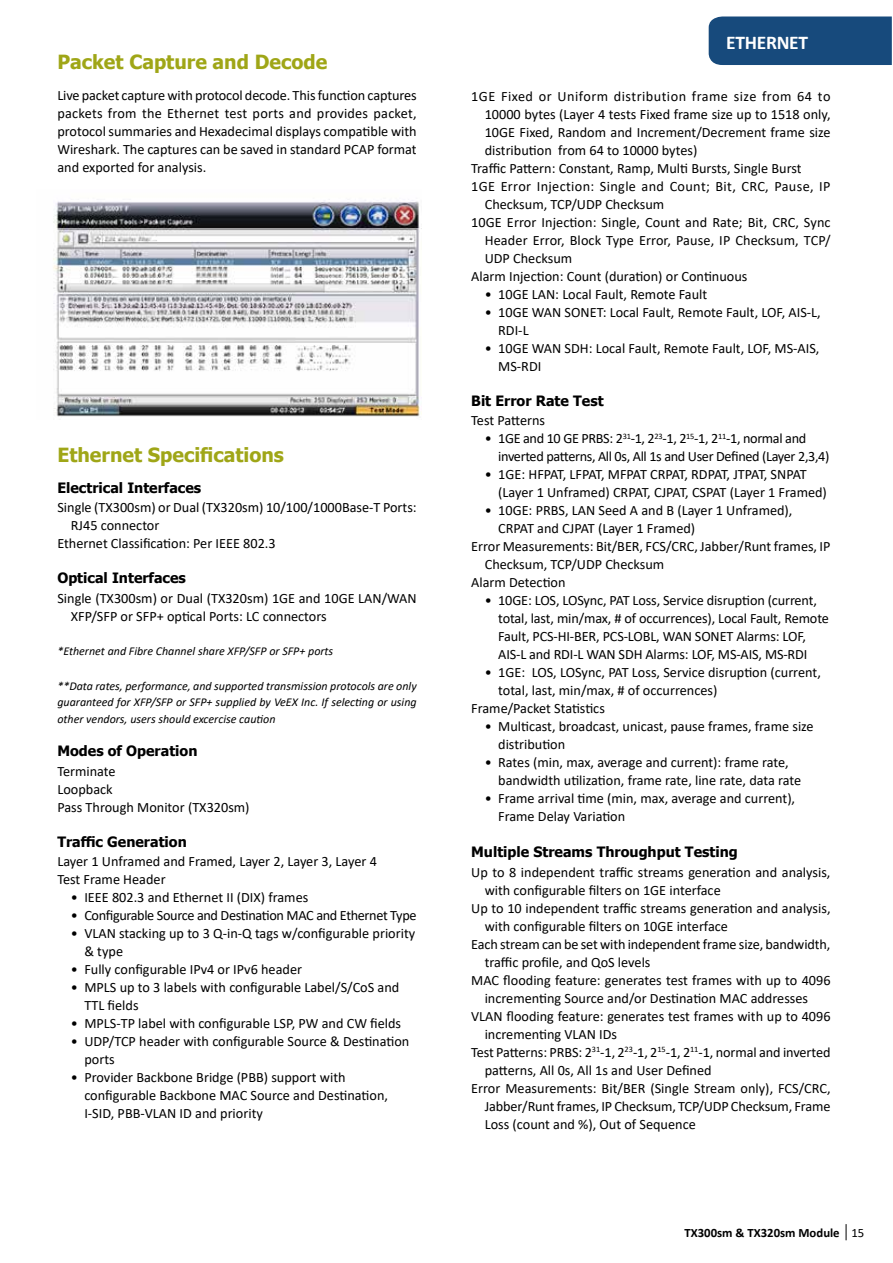
<style>
.page{position:relative;width:893px;height:1263px;background:#fff}
.page>*{position:absolute;margin:0;border:0;box-sizing:border-box;transform-origin:0 0}
.t1{font:700 19.5px "Tahoma";color:#9fa617}
.t2{font:700 19.5px "Calibri";letter-spacing:-.015em;color:#fff}
.t3{font:14.25px/18px "Calibri";color:#000}
.t4{font:14.25px/18px "Calibri";letter-spacing:-.025em;color:#000}
.t5{font:700 14.25px "Tahoma";color:#000}
.t6{font:14.25px "Calibri";letter-spacing:.025em;color:#000}
.t7{font:14.25px "Calibri";letter-spacing:.03em;color:#000}
.t8{font:700 12.75px "Calibri";color:#000}
.t9{font:italic 12px/16.5px "Calibri";color:#000;text-align:justify}
.s1{font-weight:400}
</style>
<div class="page">
<svg style="left:846px;top:1224px;width:1px;height:16px"></svg>
<div style="left:709px;top:17px;width:183px;height:48px;background:#174a7c"></div>
<img style="left:53px;top:200px;width:369px;height:217px">
<h1 class="t1" style="left:57px;top:48px;width:271px">Packet Capture and Decode</h1>
<p class="t3" style="left:57px;top:86px;width:361px;text-align:justify">Live packet capture with protocol decode. This function captures packets from the Ethernet test ports and provides packet, protocol summaries and Hexadecimal displays compatible with Wireshark. The captures can be saved in standard PCAP format and exported for analysis.</p>
<h1 class="t1" style="left:57px;top:441px;width:228px">Ethernet Specifications</h1>
<p class="t5" style="left:57px;top:477px;width:145px">Electrical Interfaces</p>
<p class="t3" style="left:57px;top:498px;width:361px">Single (TX300sm) or Dual (TX320sm) 10/100/1000Base-T Ports:</p>
<p class="t3" style="left:71px;top:516px;width:90px">RJ45 connector</p>
<p class="t3" style="left:57px;top:534px;width:220px">Ethernet Classification: Per IEEE 802.3</p>
<p class="t5" style="left:57px;top:568px;width:130px">Optical Interfaces</p>
<p class="t3" style="left:71px;top:589px;width:347px;text-indent:-13px">Single (TX300sm) or Dual (TX320sm) 1GE and 10GE LAN/WAN<br>XFP/SFP or SFP+ optical Ports: LC connectors</p>
<p class="t9" style="left:57px;top:642px;width:277px">*Ethernet and Fibre Channel share XFP/SFP or SFP+ ports</p>
<p class="t9" style="left:57px;top:677px;width:361px">**Data rates, performance, and supported transmission protocols are only guaranteed for XFP/SFP or SFP+ supplied by VeEX Inc. If selecting or using other vendors, users should excercise caution</p>
<p class="t5" style="left:57px;top:741px;width:142px">Modes of Operation</p>
<p class="t3" style="left:57px;top:762px;width:194px">Terminate<br>Loopback<br>Pass Through Monitor (TX320sm)</p>
<p class="t5" style="left:57px;top:832px;width:131px">Traffic Generation</p>
<p class="t3" style="left:57px;top:852px;width:321px">Layer 1 Unframed and Framed, Layer 2, Layer 3, Layer 4<br>Test Frame Header</p>
<p class="t3" style="left:71px;top:888px;width:239px">• IEEE 802.3 and Ethernet II (DIX) frames</p>
<p class="t4" style="left:71px;top:906px;width:347px">• Configurable Source and Destination MAC and Ethernet Type</p>
<p class="t3" style="left:84px;top:924px;width:332px;text-indent:-13px">• VLAN stacking up to 3 Q-in-Q tags w/configurable priority &amp; type</p>
<p class="t3" style="left:71px;top:960px;width:233px">• Fully configurable IPv4 or IPv6 header</p>
<p class="t3" style="left:84px;top:978px;width:316px;text-indent:-13px">• MPLS up to 3 labels with configurable Label/S/CoS and<br>TTL fields</p>
<p class="t3" style="left:71px;top:1014px;width:332px">• MPLS-TP label with configurable LSP, PW and CW fields</p>
<p class="t3" style="left:84px;top:1032px;width:327px;text-indent:-13px">• UDP/TCP header with configurable Source &amp; Destination ports</p>
<p class="t3" style="left:84px;top:1068px;width:305px;text-indent:-13px">• Provider Backbone Bridge (PBB) support with configurable Backbone MAC Source and Destination,<br>I-SID, PBB-VLAN ID and priority</p>
<h1 class="t2" style="left:726px;top:29px;width:83px">ETHERNET</h1>
<p class="t7" style="left:471px;top:86px;width:361px">1GE Fixed or Uniform distribution frame size from 64 to</p>
<p class="t3" style="left:485px;top:105px;width:347px">10000 bytes (Layer 4 tests Fixed frame size up to 1518 only,</p>
<p class="t3" style="left:485px;top:123px;width:347px">10GE Fixed, Random and Increment/Decrement frame size</p>
<p class="t3" style="left:485px;top:141px;width:214px">distribution from 64 to 10000 bytes)</p>
<p class="t3" style="left:471px;top:159px;width:332px">Traffic Pattern: Constant, Ramp, Multi Bursts, Single Burst</p>
<p class="t6" style="left:471px;top:176px;width:361px">1GE Error Injection: Single and Count; Bit, CRC, Pause, IP</p>
<p class="t3" style="left:485px;top:195px;width:181px">Checksum, TCP/UDP Checksum</p>
<p class="t3" style="left:471px;top:213px;width:361px">10GE Error Injection: Single, Count and Rate; Bit, CRC, Sync</p>
<p class="t3" style="left:485px;top:231px;width:347px">Header Error, Block Type Error, Pause, IP Checksum, TCP/</p>
<p class="t3" style="left:485px;top:249px;width:89px">UDP Checksum</p>
<p class="t3" style="left:471px;top:267px;width:278px">Alarm Injection: Count (duration) or Continuous</p>
<p class="t3" style="left:485px;top:285px;width:224px">• 10GE LAN: Local Fault, Remote Fault</p>
<p class="t3" style="left:498px;top:303px;width:324px;text-indent:-13px">• 10GE WAN SONET: Local Fault, Remote Fault, LOF, AIS-L,<br>RDI-L</p>
<p class="t3" style="left:498px;top:339px;width:323px;text-indent:-13px">• 10GE WAN SDH: Local Fault, Remote Fault, LOF, MS-AIS,<br>MS-RDI</p>
<p class="t5" style="left:471px;top:391px;width:134px">Bit Error Rate Test</p>
<p class="t3" style="left:471px;top:411px;width:75px">Test Patterns</p>
<p class="t4" style="left:498px;top:429px;width:333px;text-indent:-14px">• 1GE and 10 GE PRBS: 2<sup>31</sup>-1, 2<sup>23</sup>-1, 2<sup>15</sup>-1, 2<sup>11</sup>-1, normal and inverted patterns, All 0s, All 1s and User Defined (Layer 2,3,4)</p>
<p class="t3" style="left:498px;top:465px;width:330px;text-indent:-13px">• 1GE: HFPAT, LFPAT, MFPAT CRPAT, RDPAT, JTPAT, SNPAT (Layer 1 Unframed) CRPAT, CJPAT, CSPAT (Layer 1 Framed)</p>
<p class="t3" style="left:485px;top:501px;width:309px">• 10GE: PRBS, LAN Seed A and B (Layer 1 Unframed),</p>
<p class="t3" style="left:498px;top:519px;width:199px">CRPAT and CJPAT (Layer 1 Framed)</p>
<p class="t3" style="left:471px;top:537px;width:361px">Error Measurements: Bit/BER, FCS/CRC, Jabber/Runt frames, IP</p>
<p class="t3" style="left:485px;top:555px;width:181px">Checksum, TCP/UDP Checksum</p>
<p class="t3" style="left:471px;top:573px;width:96px">Alarm Detection</p>
<p class="t3" style="left:498px;top:591px;width:332px;text-indent:-13px">• 10GE: LOS, LOSync, PAT Loss, Service disruption (current, total, last, min/max, # of occurrences), Local Fault, Remote Fault, PCS-HI-BER, PCS-LOBL, WAN SONET Alarms: LOF, AIS-L and RDI-L WAN SDH Alarms: LOF, MS-AIS, MS-RDI</p>
<p class="t3" style="left:485px;top:663px;width:338px">• 1GE: LOS, LOSync, PAT Loss, Service disruption (current,</p>
<p class="t3" style="left:498px;top:681px;width:221px">total, last, min/max, # of occurrences)</p>
<p class="t3" style="left:471px;top:699px;width:135px">Frame/Packet Statistics</p>
<p class="t3" style="left:498px;top:717px;width:317px;text-indent:-13px">• Multicast, broadcast, unicast, pause frames, frame size distribution</p>
<p class="t3" style="left:498px;top:753px;width:304px;text-indent:-13px">• Rates (min, max, average and current): frame rate, bandwidth utilization, frame rate, line rate, data rate</p>
<p class="t3" style="left:498px;top:789px;width:298px;text-indent:-13px">• Frame arrival time (min, max, average and current),<br>Frame Delay Variation</p>
<p class="t5" style="left:471px;top:842px;width:268px">Multiple Streams Throughput Testing</p>
<p class="t3" style="left:471px;top:862px;width:361px">Up to 8 independent traffic streams generation and analysis,</p>
<p class="t3" style="left:485px;top:880px;width:238px">with configurable filters on 1GE interface</p>
<p class="t3" style="left:471px;top:898px;width:361px">Up to 10 independent traffic streams generation and analysis,</p>
<p class="t3" style="left:485px;top:916px;width:245px">with configurable filters on 10GE interface</p>
<p class="t3" style="left:471px;top:934px;width:361px">Each stream can be set with independent frame size, bandwidth,</p>
<p class="t3" style="left:485px;top:952px;width:167px">traffic profile, and QoS levels</p>
<p class="t3" style="left:471px;top:970px;width:361px">MAC flooding feature: generates test frames with up to 4096</p>
<p class="t3" style="left:485px;top:988px;width:325px">incrementing Source and/or Destination MAC addresses</p>
<p class="t3" style="left:471px;top:1006px;width:361px">VLAN flooding feature: generates test frames with up to 4096</p>
<p class="t3" style="left:485px;top:1024px;width:134px">incrementing VLAN IDs</p>
<p class="t3" style="left:471px;top:1042px;width:361px">Test Patterns: PRBS: 2<sup>31</sup>-1, 2<sup>23</sup>-1, 2<sup>15</sup>-1, 2<sup>11</sup>-1, normal and inverted</p>
<p class="t3" style="left:485px;top:1060px;width:228px">patterns, All 0s, All 1s and User Defined</p>
<p class="t3" style="left:471px;top:1078px;width:361px">Error Measurements: Bit/BER (Single Stream only), FCS/CRC,</p>
<p class="t3" style="left:485px;top:1096px;width:347px">Jabber/Runt frames, IP Checksum, TCP/UDP Checksum, Frame</p>
<p class="t3" style="left:485px;top:1114px;width:213px">Loss (count and %), Out of Sequence</p>
<p class="t8" style="left:684px;top:1223px;width:181px">TX300sm &amp; TX320sm Module <span class="s1">15</span></p>
</div>
